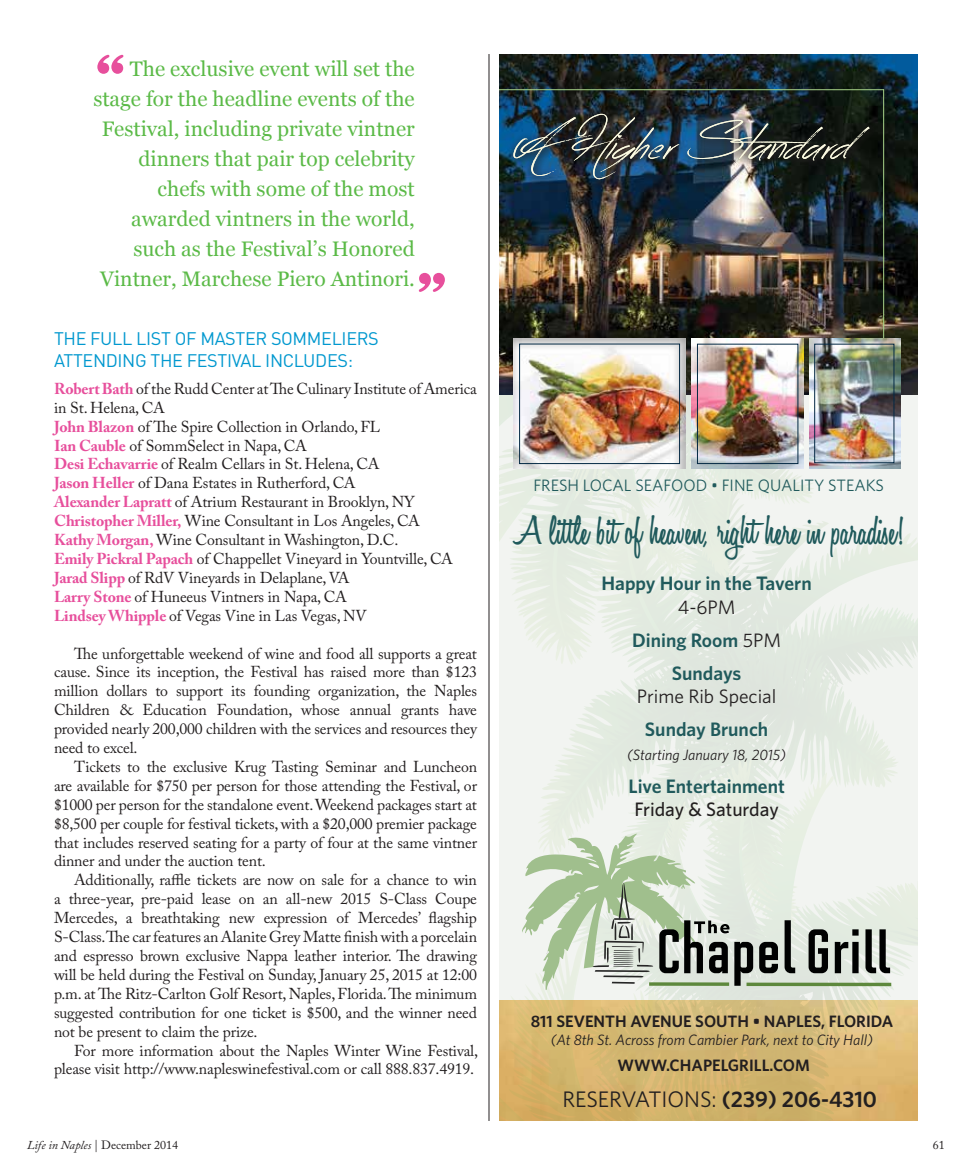
<style>
.page{position:relative;width:972px;height:1175px;background:#fff}
.page>*{position:absolute;margin:0;border:0;box-sizing:border-box;transform-origin:0 0}
.t1{font:60px "Stencil";color:#e74f9c}
.t2{font:55.95px "Acrossthe Road";color:#fcfbe2}
.t3{font:600 42px "Honey Script";color:#205a5c}
.t4{font:22.5px "Whitney";color:#231f20}
.t5{font:21px/30px "Georgia";color:#5bba47;text-align:right}
.t6{font:600 19.5px/33px "Whitney";color:#205a5c;text-align:center}
.t7{font:19.5px "Whitney";color:#231f20}
.t8{font:500 19.5px "Whitney";color:#231f20}
.t9{font:18px/21.6px "DIN";letter-spacing:-.02em;color:#0198cf}
.t10{font:600 16.5px "Whitney";color:#231f20}
.t11{font:16.5px "Whitney";color:#205a5c}
.t12{font:15.75px/18.9px "Adobe Caslon Pro";letter-spacing:-.01em;color:#231f20;text-align:justify}
.t13{font:italic 15px "Whitney";color:#231f20}
.t14{font:12px "Adobe Caslon Pro";color:#231f20}
.s1{font-weight:700;color:#e74f9c}
.s2{font-weight:400;color:#231f20}
.s3{font-weight:600}
.s4{font-style:italic}
</style>
<div class="page">
<hr style="left:489px;top:54px;width:1px;height:1066px;background:#231f20">
<img style="left:500px;top:54px;width:418px;height:226px">
<hr style="left:500px;top:89px;width:384px;height:1px;background:#a8d389">
<hr style="left:883px;top:89px;width:1px;height:298px;background:#a8d389">
<img style="left:507px;top:108px;width:372px;height:81px">
<img style="left:500px;top:280px;width:418px;height:840px">
<h1 class="t1" style="left:93px;top:41px;width:36px">“</h1>
<p class="t5" style="left:93px;top:54px;width:323px">The exclusive event will set the stage for the headline events of the<br>Festival, including private vintner dinners that pair top celebrity chefs with some of the most awarded vintners in the world, such as the Festival’s Honored<br>Vintner, Marchese Piero Antinori.</p>
<h1 class="t1" style="left:415px;top:259px;width:36px">”</h1>
<p class="t9" style="left:54px;top:327px;width:326px">THE FULL LIST OF MASTER SOMMELIERS<br>ATTENDING THE FESTIVAL INCLUDES:</p>
<p class="t12" style="left:54px;top:379px;width:425px;text-align:left"><span class="s1">Robert Bath</span> of the Rudd Center at The Culinary Institute of America in St. Helena, CA<br><span class="s1">John Blazon</span> of The Spire Collection in Orlando, FL<br><span class="s1">Ian Cauble</span> of SommSelect in Napa, CA<br><span class="s1">Desi Echavarrie</span> of Realm Cellars in St. Helena, CA<br><span class="s1">Jason Heller</span> of Dana Estates in Rutherford, CA<br><span class="s1">Alexander Lapratt</span> of Atrium Restaurant in Brooklyn, NY <span class="s1">Christopher Miller,</span> Wine Consultant in Los Angeles, CA<br><span class="s1">Kathy Morgan,</span> Wine Consultant in Washington, D.C.<br><span class="s1">Emily Pickral Papach</span> of Chappellet Vineyard in Yountville, CA <span class="s1">Jarad Slipp</span> of RdV Vineyards in Delaplane, VA<br><span class="s1">Larry Stone</span> of Huneeus Vintners in Napa, CA<br><span class="s1">Lindsey Whipple</span> of Vegas Vine in Las Vegas, NV</p>
<p class="t12" style="left:54px;top:643px;width:425px;text-indent:20px">The unforgettable weekend of wine and food all supports a great cause. Since its inception, the Festival has raised more than $123 million dollars to support its founding organization, the Naples Children &amp; Education Foundation, whose annual grants have provided nearly 200,000 children with the services and resources they need to excel.</p>
<p class="t12" style="left:54px;top:757px;width:425px;text-indent:20px">Tickets to the exclusive Krug Tasting Seminar and Luncheon are available for $750 per person for those attending the Festival, or $1000 per person for the standalone event. Weekend packages start at $8,500 per couple for festival tickets, with a $20,000 premier package that includes reserved seating for a party of four at the same vintner dinner and under the auction tent.</p>
<p class="t12" style="left:54px;top:870px;width:425px;text-indent:20px">Additionally, raffle tickets are now on sale for a chance to win a three-year, pre-paid lease on an all-new 2015 S-Class Coupe Mercedes, a breathtaking new expression of Mercedes’ flagship S-Class. The car features an Alanite Grey Matte finish with a porcelain and espresso brown exclusive Nappa leather interior. The drawing will be held during the Festival on Sunday, January 25, 2015 at 12:00 p.m. at The Ritz-Carlton Golf Resort, Naples, Florida. The minimum suggested contribution for one ticket is $500, and the winner need not be present to claim the prize.</p>
<p class="t12" style="left:54px;top:1040px;width:426px;text-align:right">For more information about the Naples Winter Wine Festival, please visit http://www.napleswinefestival.com or call 888.837.4919.</p>
<h2 class="t2" style="left:514px;top:111px;width:338px">AHigher Standard</h2>
<p class="t11" style="left:533px;top:476px;width:352px">FRESH LOCAL SEAFOOD • FINE QUALITY STEAKS</p>
<h3 class="t3" style="left:514px;top:505px;width:391px">A little bit of heaven, right here in paradise!</h3>
<p class="t6" style="left:601px;top:566px;width:212px">Happy Hour in the Tavern</p>
<p class="t6" style="left:632px;top:590px;width:150px"><span class="s2">4-6PM<br></span>Dining Room <span class="s2">5PM<br></span>Sundays</p>
<p class="t7" style="left:637px;top:685px;width:141px">Prime Rib Special</p>
<p class="t6" style="left:645px;top:712px;width:125px">Sunday Brunch</p>
<p class="t13" style="left:627px;top:745px;width:160px">(Starting January 18, 2015)</p>
<p class="t6" style="left:628px;top:769px;width:158px">Live Entertainment</p>
<p class="t8" style="left:635px;top:797px;width:146px">Friday &amp; Saturday</p>
<p class="t10" style="left:531px;top:1011px;width:364px">811 SEVENTH AVENUE SOUTH • NAPLES, FLORIDA</p>
<p class="t13" style="left:551px;top:1031px;width:324px">(At 8th St. Across from Cambier Park, next to City Hall)</p>
<p class="t10" style="left:618px;top:1055px;width:194px">WWW.CHAPELGRILL.COM</p>
<h3 class="t4" style="left:562px;top:1085px;width:316px">RESERVATIONS: <span class="s3">(239) 206-4310</span></h3>
<p class="t14" style="left:27px;top:1138px;width:153px"><span class="s4">Life in Naples</span> | December 2014</p>
<p class="t14" style="left:933px;top:1137px;width:13px">61</p>
</div>
